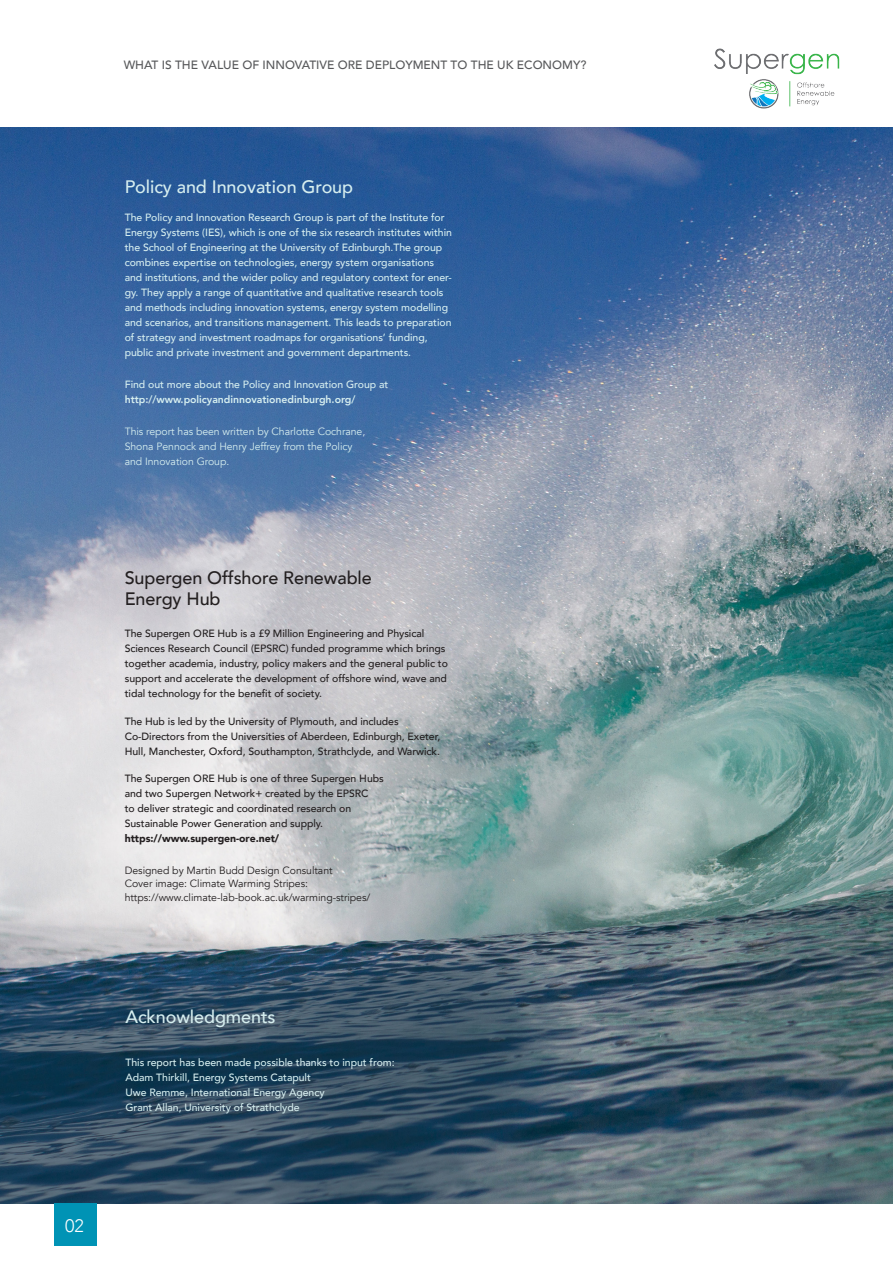
<style>
.page{position:relative;width:893px;height:1263px;background:#fff}
.page>*{position:absolute;margin:0;border:0;box-sizing:border-box;transform-origin:0 0}
.t1{font:500 18px "Avenir";letter-spacing:-.005em;color:#d6eeef}
.t2{font:500 18px/21px "Avenir";letter-spacing:-.005em;color:#231f20}
.t3{font:300 18px "Avenir";color:#fff}
.t4{font:500 12px "Avenir";color:#57585a}
.t5{font:500 10.5px/15px "Avenir";letter-spacing:-.005em;color:#d6eeef}
.t6{font:500 10.5px/15px "Avenir";letter-spacing:-.005em;color:#231f20}
.t7{font:10.5px/13.5px "Avenir";letter-spacing:-.005em;color:#231f20}
.t8{font:10.5px/15px "Avenir";letter-spacing:-.005em;color:#d6eeef}
.t9{font:900 10.5px "Avenir";letter-spacing:-.005em;color:#231f20}
.s1{font-weight:800}
</style>
<div class="page">
<img style="left:0;top:128px;width:893px;height:1075px">
<img style="left:714px;top:48px;width:126px;height:61px">
<div style="left:54px;top:1203px;width:43px;height:43px;background:#0093b5"></div>
<p class="t4" style="left:124px;top:54px;width:464px">WHAT IS THE VALUE OF INNOVATIVE ORE DEPLOYMENT TO THE UK ECONOMY?</p>
<p class="t1" style="left:125px;top:171px;width:230px">Policy and Innovation Group</p>
<p class="t5" style="left:125px;top:209px;width:329px">The Policy and Innovation Research Group is part of the Institute for Energy Systems (IES), which is one of the six research institutes within the School of Engineering at the University of Edinburgh.The group combines expertise on technologies, energy system organisations and institutions, and the wider policy and regulatory context for ener&shy;gy. They apply a range of quantitative and qualitative research tools and methods including innovation systems, energy system modelling and scenarios, and transitions management. This leads to preparation of strategy and investment roadmaps for organisations’ funding, public and private investment and government departments.</p>
<p class="t5" style="left:125px;top:376px;width:265px">Find out more about the Policy and Innovation Group at <span class="s1">http://www.policyandinnovationedinburgh.org/</span></p>
<p class="t8" style="left:125px;top:424px;width:242px">This report has been written by Charlotte Cochrane,<br>Shona Pennock and Henry Jeffrey from the Policy and Innovation Group.</p>
<p class="t2" style="left:125px;top:566px;width:249px">Supergen Offshore Renewable<br>Energy Hub</p>
<p class="t6" style="left:125px;top:625px;width:325px">The Supergen ORE Hub is a £9 Million Engineering and Physical Sciences Research Council (EPSRC) funded programme which brings together academia, industry, policy makers and the general public to support and accelerate the development of offshore wind, wave and tidal technology for the benefit of society.</p>
<p class="t6" style="left:125px;top:713px;width:317px">The Hub is led by the University of Plymouth, and includes<br>Co-Directors from the Universities of Aberdeen, Edinburgh, Exeter,<br>Hull, Manchester, Oxford, Southampton, Strathclyde, and Warwick.</p>
<p class="t6" style="left:125px;top:771px;width:261px">The Supergen ORE Hub is one of three Supergen Hubs and two Supergen Network+ created by the EPSRC<br>to deliver strategic and coordinated research on Sustainable Power Generation and supply.</p>
<p class="t9" style="left:125px;top:830px;width:156px">https://www.supergen-ore.net/</p>
<p class="t7" style="left:125px;top:864px;width:209px">Designed by Martin Budd Design Consultant</p>
<p class="t7" style="left:125px;top:877px;width:247px">Cover image: Climate Warming Stripes: https://www.climate-lab-book.ac.uk/warming-stripes/</p>
<p class="t1" style="left:125px;top:1001px;width:152px">Acknowledgments</p>
<p class="t5" style="left:125px;top:1054px;width:271px">This report has been made possible thanks to input from:</p>
<p class="t5" style="left:125px;top:1069px;width:187px">Adam Thirkill, Energy Systems Catapult</p>
<p class="t5" style="left:125px;top:1084px;width:201px">Uwe Remme, International Energy Agency</p>
<p class="t5" style="left:125px;top:1099px;width:176px">Grant Allan, University of Strathclyde</p>
<p class="t3" style="left:65px;top:1215px;width:20px">02</p>
</div>
